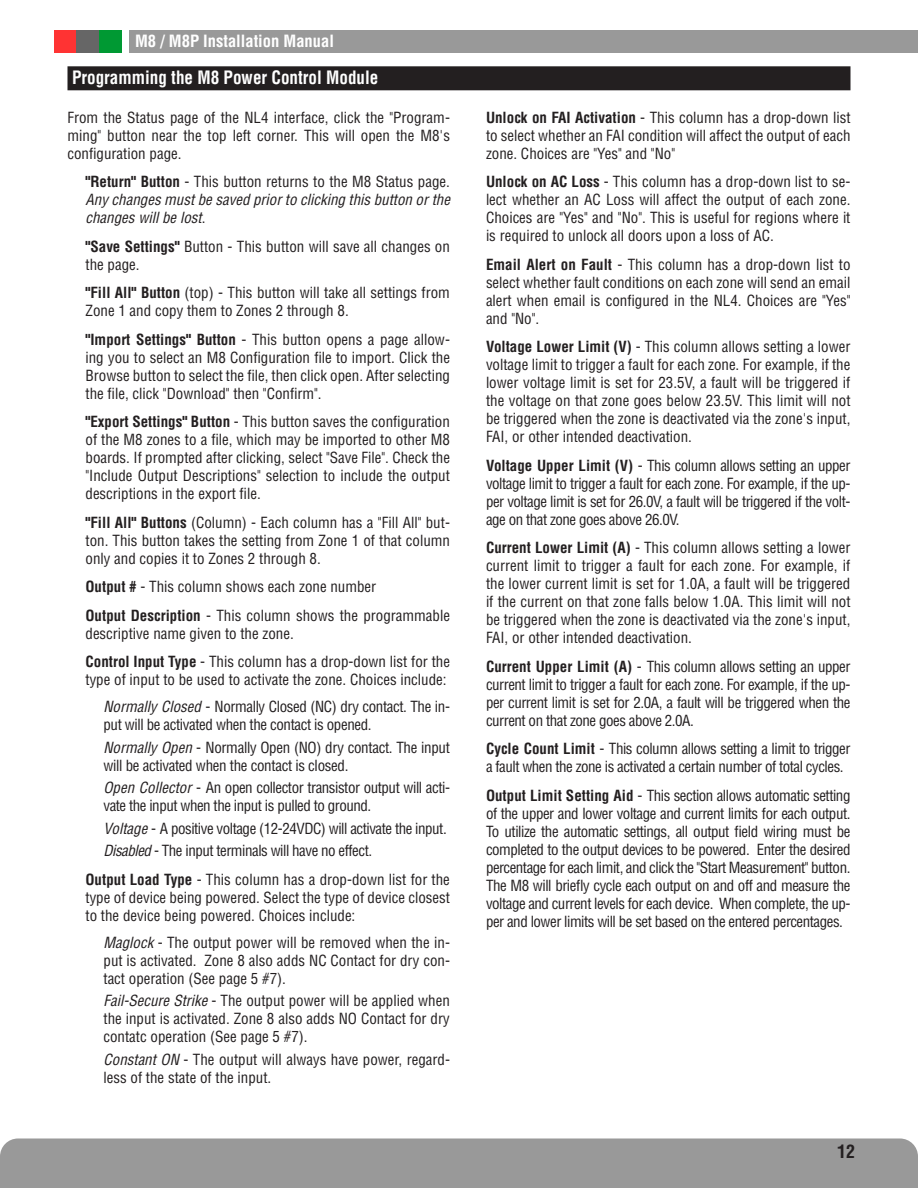
<style>
.page{position:relative;width:918px;height:1188px;background:#fff}
.page>*{position:absolute;margin:0;border:0;box-sizing:border-box;transform-origin:0 0}
.SubHeading_1{font:700 condensed 18px "Helvetica LT Std";color:#fff;scale:.95 1}
.t1{font:700 condensed 18px "Helvetica LT Std";color:#231f20}
.t2{font:700 condensed 16.5px "Helvetica LT Std";color:#fff}
.Body_Text{font:condensed 15px/18px "Helvetica LT Std";color:#231f20;text-align:justify}
.Body_Text-2{font:condensed 15px/18px "Helvetica LT Std";letter-spacing:-.03em;color:#231f20}
.Body_Text-3{font:italic condensed 15px/18px "Helvetica LT Std";color:#231f20}
.Body_Text-4{font:condensed 15px/18px "Helvetica LT Std";letter-spacing:-.025em;color:#231f20}
.Body_Text-5{font:condensed 15px/18px "Helvetica LT Std";letter-spacing:-.02em;color:#231f20}
.s1{font-weight:700;font-style:normal}
.s2{font-style:normal}
.s3{font-weight:700}
.s4{font-style:italic}
</style>
<div class="page">
<div style="left:0;top:1138px;width:918px;height:50px;background:#999"></div>
<div style="left:129px;top:30px;width:789px;height:23px;background:#999"></div>
<div style="left:54px;top:30px;width:23px;height:23px;background:#f33"></div>
<div style="left:77px;top:30px;width:22px;height:23px;background:#666"></div>
<div style="left:99px;top:30px;width:23px;height:23px;background:#093"></div>
<div style="left:68px;top:66px;width:782px;height:24px;background:#231f20"></div>
<p class="t2" style="left:135px;top:31px;width:200px">M8 / M8P Installation Manual</p>
<p class="SubHeading_1" style="left:72px;top:66px;width:324px">Programming the M8 Power Control Module</p>
<p class="Body_Text" style="left:68px;top:108px;width:384px">From the Status page of the NL4 interface, click the "Program&shy;ming" button near the top left corner. This will open the M8's configuration page.</p>
<p class="Body_Text-3" style="left:86px;top:173px;width:366px"><span class="s1">"Return" Button</span> <span class="s2">- This button returns to the M8 Status page.<br></span>Any changes must be saved prior to clicking this button or the changes will be lost<span class="s2">.</span></p>
<p class="Body_Text" style="left:86px;top:237px;width:366px"><span class="s3">"Save Settings"</span> Button - This button will save all changes on the page.</p>
<p class="Body_Text" style="left:86px;top:284px;width:366px"><span class="s3">"Fill All" Button</span> (top) - This button will take all settings from<br>Zone 1 and copy them to Zones 2 through 8.</p>
<p class="Body_Text" style="left:86px;top:330px;width:366px"><span class="s3">"Import Settings" Button</span> - This button opens a page allow&shy;ing you to select an M8 Configuration file to import. Click the Browse button to select the file, then click open. After selecting the file, click "Download" then "Confirm".</p>
<p class="Body_Text" style="left:86px;top:413px;width:366px"><span class="s3">"Export Settings" Button</span> - This button saves the configuration of the M8 zones to a file, which may be imported to other M8 boards. If prompted after clicking, select "Save File". Check the "Include Output Descriptions" selection to include the output descriptions in the export file.</p>
<p class="Body_Text" style="left:86px;top:513px;width:366px"><span class="s3">"Fill All" Buttons</span> (Column) - Each column has a "Fill All" but&shy;ton. This button takes the setting from Zone 1 of that column only and copies it to Zones 2 through 8.</p>
<p class="Body_Text" style="left:86px;top:578px;width:292px"><span class="s3">Output #</span> - This column shows each zone number</p>
<p class="Body_Text" style="left:86px;top:606px;width:366px"><span class="s3">Output Description</span> - This column shows the programmable descriptive name given to the zone.</p>
<p class="Body_Text" style="left:86px;top:653px;width:366px"><span class="s3">Control Input Type</span> - This column has a drop-down list for the type of input to be used to activate the zone. Choices include:</p>
<p class="Body_Text-4" style="left:104px;top:698px;width:348px"><span class="s4">Normally Closed</span> - Normally Closed (NC) dry contact. The in&shy;put will be activated when the contact is opened.</p>
<p class="Body_Text-5" style="left:104px;top:738px;width:348px"><span class="s4">Normally Open</span> - Normally Open (NO) dry contact. The input will be activated when the contact is closed.</p>
<p class="Body_Text-2" style="left:104px;top:779px;width:348px"><span class="s4">Open Collector</span> - An open collector transistor output will acti&shy;vate the input when the input is pulled to ground.</p>
<p class="Body_Text-2" style="left:104px;top:819px;width:342px"><span class="s4">Voltage</span> - A positive voltage (12-24VDC) will activate the input.</p>
<p class="Body_Text-2" style="left:104px;top:842px;width:268px"><span class="s4">Disabled</span> - The input terminals will have no effect.</p>
<p class="Body_Text" style="left:86px;top:870px;width:366px"><span class="s3">Output Load Type</span> - This column has a drop-down list for the type of device being powered. Select the type of device closest to the device being powered. Choices include:</p>
<p class="Body_Text" style="left:104px;top:933px;width:348px"><span class="s4">Maglock</span> - The output power will be removed when the in&shy;put is activated. Zone 8 also adds NC Contact for dry con&shy;tact operation (See page 5 #7).</p>
<p class="Body_Text" style="left:104px;top:992px;width:348px"><span class="s4">Fail-Secure Strike</span> - The output power will be applied when the input is activated. Zone 8 also adds NO Contact for dry contatc operation (See page 5 #7).</p>
<p class="Body_Text" style="left:104px;top:1050px;width:348px"><span class="s4">Constant ON</span> - The output will always have power, regard&shy;less of the state of the input.</p>
<p class="Body_Text" style="left:486px;top:108px;width:366px"><span class="s3">Unlock on FAI Activation</span> - This column has a drop-down list to select whether an FAI condition will affect the output of each zone. Choices are "Yes" and "No"</p>
<p class="Body_Text" style="left:486px;top:173px;width:366px;text-align:left"><span class="s3">Unlock on AC Loss</span> - This column has a drop-down list to se&shy;lect whether an AC Loss will affect the output of each zone.<br>Choices are "Yes" and "No". This is useful for regions where it is required to unlock all doors upon a loss of AC.</p>
<p class="Body_Text" style="left:486px;top:255px;width:366px"><span class="s3">Email Alert on Fault</span> - This column has a drop-down list to select whether fault conditions on each zone will send an email alert when email is configured in the NL4. Choices are "Yes" and "No".</p>
<p class="Body_Text" style="left:486px;top:338px;width:366px"><span class="s3">Voltage Lower Limit (V)</span> - This column allows setting a lower voltage limit to trigger a fault for each zone. For example, if the lower voltage limit is set for 23.5V, a fault will be triggered if the voltage on that zone goes below 23.5V. This limit will not be triggered when the zone is deactivated via the zone's input, FAI, or other intended deactivation.</p>
<p class="Body_Text" style="left:486px;top:456px;width:366px"><span class="s3">Voltage Upper Limit (V)</span> - This column allows setting an upper voltage limit to trigger a fault for each zone. For example, if the up&shy;per voltage limit is set for 26.0V, a fault will be triggered if the volt&shy;age on that zone goes above 26.0V.</p>
<p class="Body_Text" style="left:486px;top:539px;width:366px"><span class="s3">Current Lower Limit (A)</span> - This column allows setting a lower current limit to trigger a fault for each zone. For example, if the lower current limit is set for 1.0A, a fault will be triggered if the current on that zone falls below 1.0A. This limit will not be triggered when the zone is deactivated via the zone's input, FAI, or other intended deactivation.</p>
<p class="Body_Text" style="left:486px;top:657px;width:366px"><span class="s3">Current Upper Limit (A)</span> - This column allows setting an upper current limit to trigger a fault for each zone. For example, if the up&shy;per current limit is set for 2.0A, a fault will be triggered when the current on that zone goes above 2.0A.</p>
<p class="Body_Text-2" style="left:486px;top:740px;width:366px"><span class="s3">Cycle Count Limit</span> - This column allows setting a limit to trigger a fault when the zone is activated a certain number of total cycles.</p>
<p class="Body_Text-2" style="left:486px;top:786px;width:366px"><span class="s3">Output Limit Setting Aid</span> - This section allows automatic setting of the upper and lower voltage and current limits for each output.<br>To utilize the automatic settings, all output field wiring must be completed to the output devices to be powered. Enter the desired percentage for each limit, and click the "Start Measurement" button.<br>The M8 will briefly cycle each output on and off and measure the voltage and current levels for each device. When complete, the up&shy;per and lower limits will be set based on the entered percentages.</p>
<p class="t1" style="left:837px;top:1140px;width:19px">12</p>
</div>
